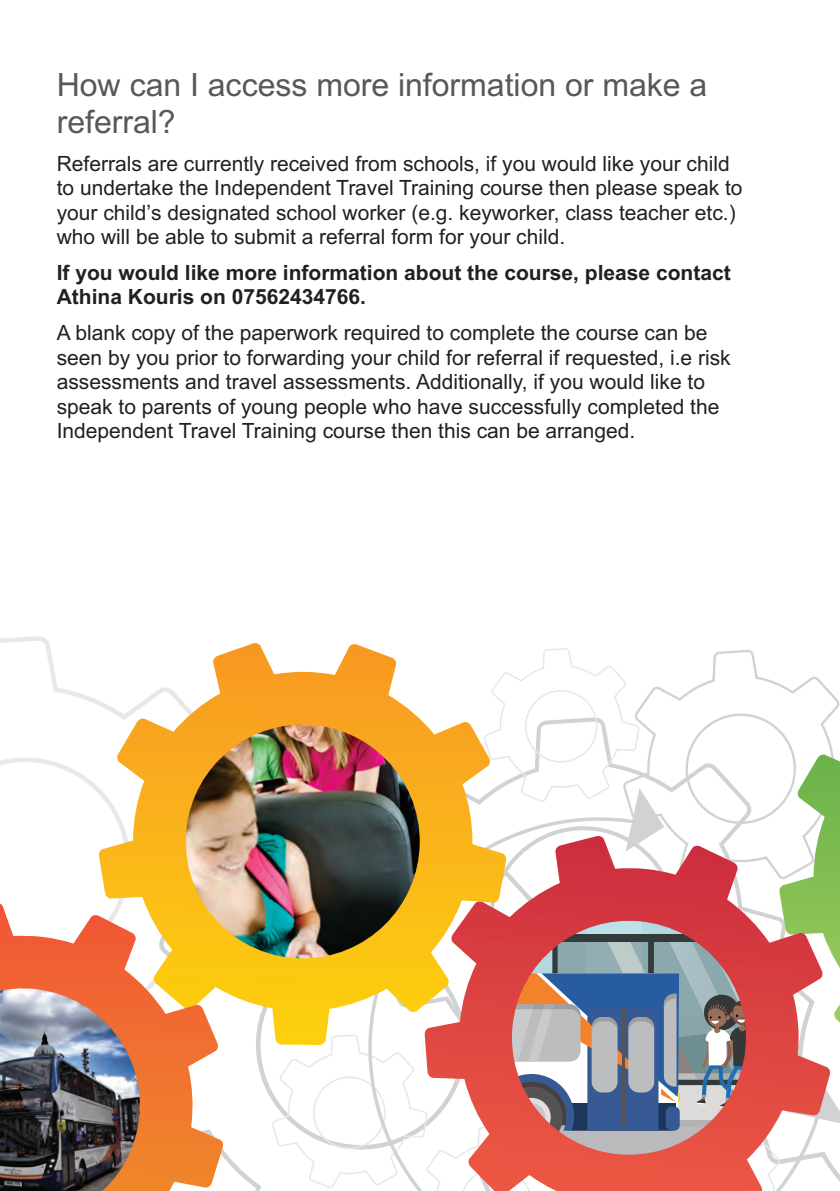
<style>
.page{position:relative;width:840px;height:1191px;background:#fff}
.page>*{position:absolute;margin:0;border:0;box-sizing:border-box;transform-origin:0 0}
.t1{font:32px/36.8px "Arial";color:#57585a}
.t2{font:21px/24.4px "Arial";color:#231f20}
.t3{font:700 21px/24.4px "Arial";color:#231f20}
</style>
<div class="page">
<svg style="left:0;top:636px;width:98px;height:157px"></svg>
<svg style="left:271px;top:648px;width:568px;height:543px"></svg>
<svg style="left:424px;top:835px;width:406px;height:356px"></svg>
<img style="left:98px;top:643px;width:408px;height:402px">
<img style="left:0;top:902px;width:223px;height:289px">
<h1 class="t1" style="left:57px;top:69px;width:651px">How can I access more information or make a referral?</h1>
<p class="t2" style="left:57px;top:153px;width:687px">Referrals are currently received from schools, if you would like your child to undertake the Independent Travel Training course then please speak to your child’s designated school worker (e.g. keyworker, class teacher etc.) who will be able to submit a referral form for your child.</p>
<p class="t3" style="left:57px;top:262px;width:675px">If you would like more information about the course, please contact<br>Athina Kouris on 07562434766.</p>
<p class="t2" style="left:57px;top:323px;width:675px">A blank copy of the paperwork required to complete the course can be seen by you prior to forwarding your child for referral if requested, i.e risk assessments and travel assessments. Additionally, if you would like to speak to parents of young people who have successfully completed the Independent Travel Training course then this can be arranged.</p>
</div>
